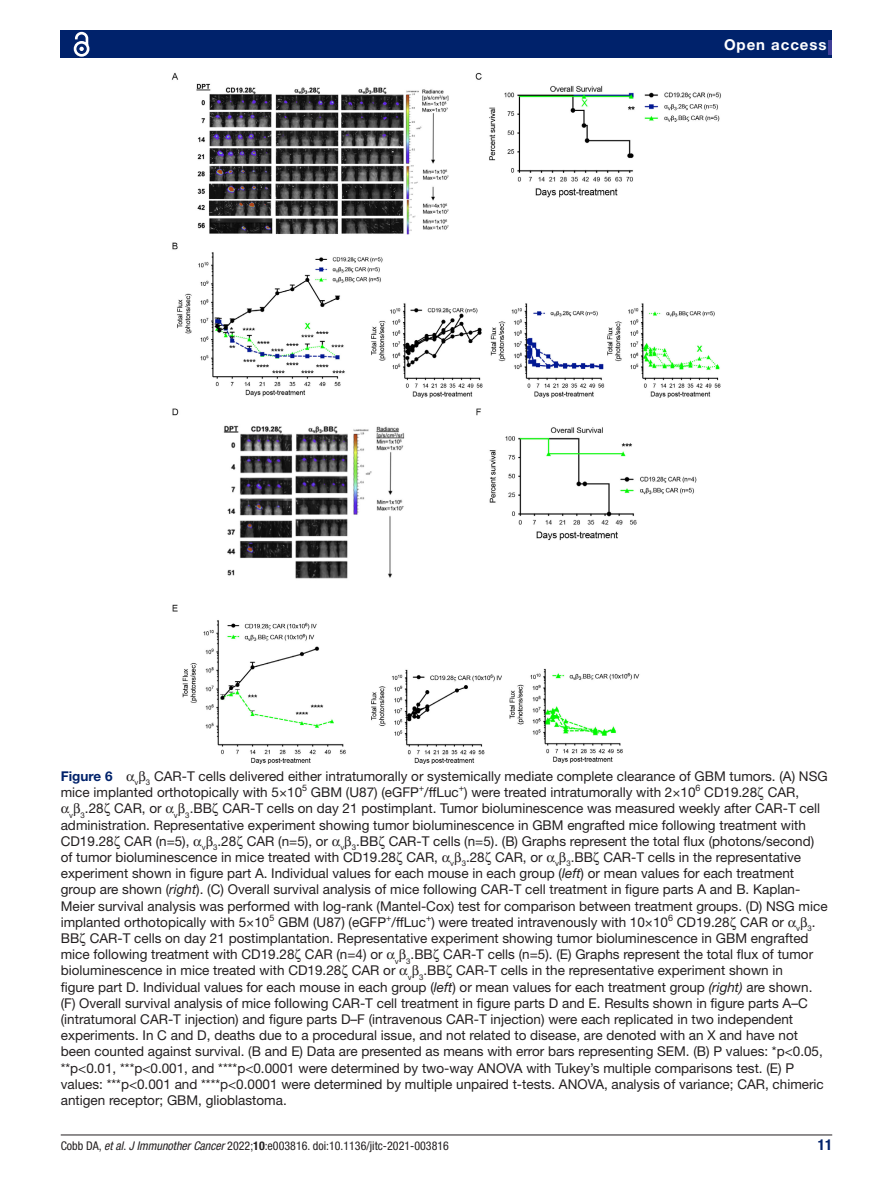
<style>
.page{position:relative;width:893px;height:1191px;background:#fff}
.page>*{position:absolute;margin:0;border:0;box-sizing:border-box;transform-origin:0 0}
.t1{font:700 15px "Helvetica Neue LT Std";letter-spacing:.065em;color:#fff}
.t2{font:700 condensed 15px "Helvetica Neue LT Std";color:#00226b}
.t3{font:13.5px/16.2px "Helvetica Neue LT Std";color:#231f20}
.t4{font:700 13.5px "Helvetica Neue LT Std";color:#00226b}
.t5{font:condensed 12px "Helvetica Neue LT Std";color:#231f20}
.t6{font:9px "Helvetica Neue LT Std";color:#231f20}
.s1{font-style:italic}
.s2{font-weight:700}
</style>
<div class="page">
<hr style="left:61px;top:1134px;width:771px;height:1px;background:#231f20">
<div style="left:61px;top:31px;width:771px;height:27px;background:#00226b"></div>
<hr style="left:828px;top:40px;width:4px;height:15px;background:#414099">
<svg style="left:73px;top:31px;width:17px;height:26px"></svg>
<img style="left:172px;top:73px;width:549px;height:690px">
<p class="t1" style="left:724px;top:35px;width:104px">Open access</p>
<p class="t3" style="left:61px;top:768px;width:768px;text-indent:74px"><sub>v</sub> <sub>3</sub> CAR-T cells delivered either intratumorally or systemically mediate complete clearance of GBM tumors. (A) NSG mice implanted orthotopically with 5×10<sup>5</sup> GBM (U87) (eGFP<sup>+</sup>/ffLuc<sup>+</sup>) were treated intratumorally with 2×10<sup>6</sup> CD19.28 CAR,</p>
<p class="t3" style="left:61px;top:800px;width:768px;text-indent:9px"><sub>v</sub> <sub>3</sub>.28 CAR, or <sub>v</sub> <sub>3</sub>.BB CAR-T cells on day 21 postimplant. Tumor bioluminescence was measured weekly after CAR-T cell administration. Representative experiment showing tumor bioluminescence in GBM engrafted mice following treatment with CD19.28 CAR (n=5), <sub>v</sub> <sub>3</sub>.28 CAR (n=5), or <sub>v</sub> <sub>3</sub>.BB CAR-T cells (n=5). (B) Graphs represent the total flux (photons/second) of tumor bioluminescence in mice treated with CD19.28 CAR, <sub>v</sub> <sub>3</sub>.28 CAR, or <sub>v</sub> <sub>3</sub>.BB CAR-T cells in the representative experiment shown in figure part A. Individual values for each mouse in each group (<span class="s1">left</span>) or mean values for each treatment group are shown (<span class="s1">right</span>). (C) Overall survival analysis of mice following CAR-T cell treatment in figure parts A and B. Kaplan-Meier survival analysis was performed with log-rank (Mantel-Cox) test for comparison between treatment groups. (D) NSG mice implanted orthotopically with 5×10<sup>5</sup> GBM (U87) (eGFP /ffLuc ) were treated intravenously with 10×10</p>
<p class="t4" style="left:61px;top:767px;width:53px">Figure 6</p>
<p class="t6" style="left:386px;top:912px;width:7px">+</p>
<p class="t6" style="left:426px;top:912px;width:7px">+</p>
<p class="t6" style="left:668px;top:912px;width:6px">6</p>
<p class="t3" style="left:61px;top:913px;width:765px;text-indent:616px">CD19.28 CAR or <sub>v</sub> <sub>3</sub>.<br>BB CAR-T cells on day 21 postimplantation. Representative experiment showing tumor bioluminescence in GBM engrafted mice following treatment with CD19.28 CAR (n=4) or <sub>v</sub> <sub>3</sub>.BB CAR-T cells (n=5). (E) Graphs represent the total flux of tumor bioluminescence in mice treated with CD19.28 CAR or <sub>v</sub> <sub>3</sub>.BB CAR-T cells in the representative experiment shown in<br>figure part D. Individual values for each mouse in each group (<span class="s1">left</span>) or mean values for each treatment group <span class="s1">(right)</span> are shown. (F) Overall survival analysis of mice following CAR-T cell treatment in figure parts D and E. Results shown in figure parts A–C (intratumoral CAR-T injection) and figure parts D–F (intravenous CAR-T injection) were each replicated in two independent experiments. In C and D, deaths due to a procedural issue, and not related to disease, are denoted with an X and have not been counted against survival. (B and E) Data are presented as means with error bars representing SEM. (B) P values: *p&lt;0.05, **p&lt;0.01, ***p&lt;0.001, and ****p&lt;0.0001 were determined by two-way ANOVA with Tukey’s multiple comparisons test. (E) P values: ***p&lt;0.001 and ****p&lt;0.0001 were determined by multiple unpaired t-tests. ANOVA, analysis of variance; CAR, chimeric antigen receptor; GBM, glioblastoma.</p>
<p class="t5" style="left:61px;top:1138px;width:390px">Cobb DA, <span class="s1">et al</span>. <span class="s1">J Immunother Cancer</span> 2022;<span class="s2">10</span>:e003816. doi:10.1136/jitc-2021-003816</p>
<p class="t2" style="left:818px;top:1135px;width:16px">11</p>
</div>
